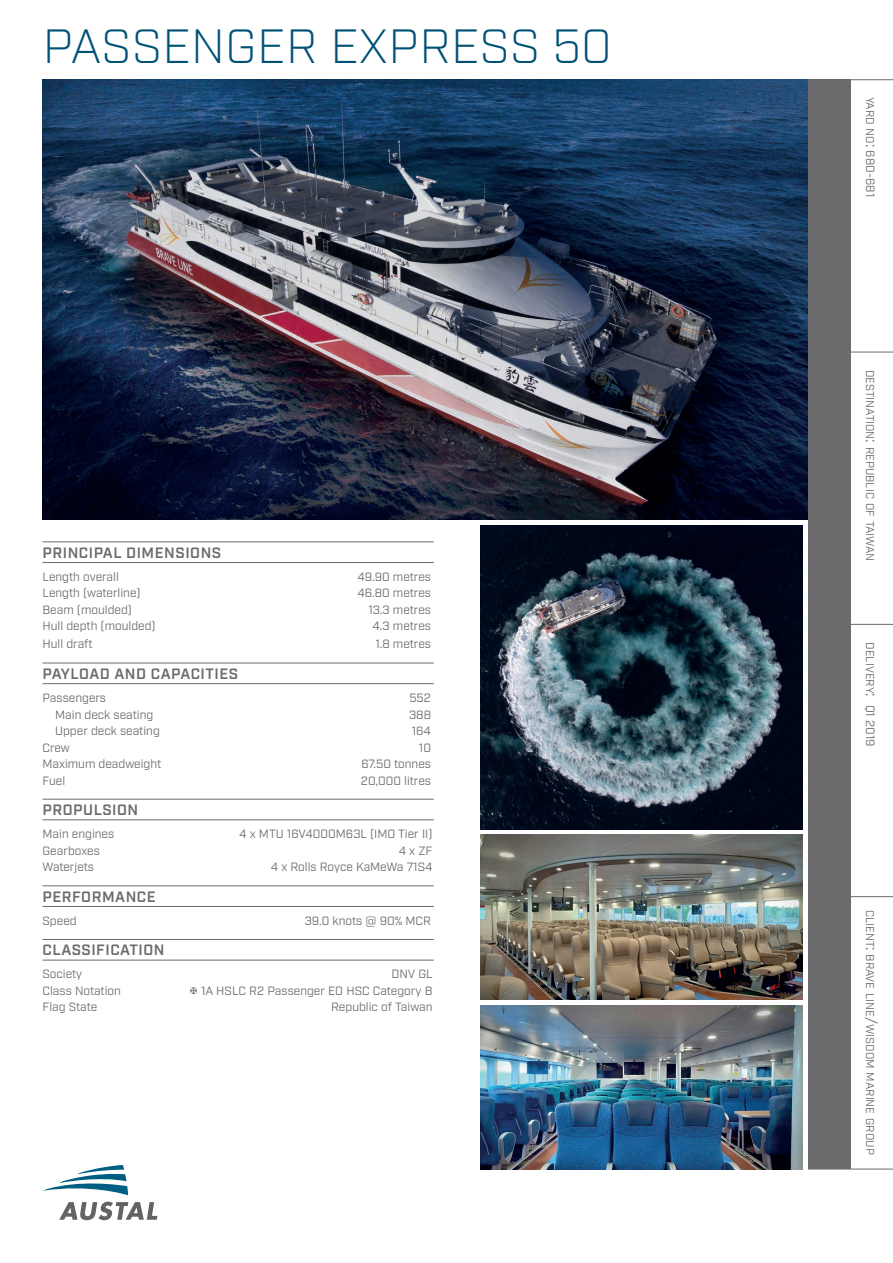
<style>
.page{position:relative;width:893px;height:1263px;background:#fff}
.page>*{position:absolute;margin:0;border:0;box-sizing:border-box;transform-origin:0 0}
.t1{font:300 48px "Industry";letter-spacing:.01em;color:#005176}
.t2{font:600 15px "Industry";letter-spacing:.035em;color:#6b6b6e}
.t3{font:12px "Industry";color:#6b6b6e}
.t4{font:12px "Industry";color:#6b6b6e}
.t5{font:11.25px "Industry";color:#6b6b6e}
.s1{font-size:11.25px}
.s2{font-size:15px}
.s3{font-size:12px}
</style>
<div class="page">
<div style="left:808px;top:80px;width:42px;height:1089px;background:#6b6b6e"></div>
<hr style="left:850px;top:896px;width:43px;height:1px;background:#6b6b6e">
<hr style="left:850px;top:624px;width:43px;height:1px;background:#6b6b6e">
<hr style="left:808px;top:79px;width:85px;height:1px;background:#6b6b6e">
<hr style="left:808px;top:352px;width:85px;height:1px;background:#6b6b6e">
<hr style="left:808px;top:1169px;width:85px;height:1px;background:#6b6b6e">
<hr style="left:43px;top:542px;width:391px;height:1px;background:#6b6b6e">
<hr style="left:43px;top:562px;width:391px;height:1px;background:#6b6b6e">
<hr style="left:43px;top:663px;width:391px;height:1px;background:#6b6b6e">
<hr style="left:43px;top:683px;width:391px;height:1px;background:#6b6b6e">
<hr style="left:43px;top:799px;width:391px;height:1px;background:#6b6b6e">
<hr style="left:43px;top:819px;width:391px;height:1px;background:#6b6b6e">
<hr style="left:43px;top:885px;width:391px;height:1px;background:#6b6b6e">
<hr style="left:43px;top:906px;width:391px;height:1px;background:#6b6b6e">
<hr style="left:43px;top:939px;width:391px;height:1px;background:#6b6b6e">
<hr style="left:43px;top:960px;width:391px;height:1px;background:#6b6b6e">
<img style="left:43px;top:79px;width:765px;height:441px">
<svg style="left:43px;top:1165px;width:85px;height:30px"></svg>
<svg style="left:59px;top:1201px;width:98px;height:19px"></svg>
<img style="left:480px;top:525px;width:322px;height:304px">
<img style="left:481px;top:835px;width:321px;height:164px">
<img style="left:481px;top:1005px;width:321px;height:164px">
<h1 class="t1" style="left:43px;top:18px;width:571px">PASSENGER EXPRESS 50</h1>
<p class="t2" style="left:43px;top:544px;width:180px">PRINCIPAL DIMENSIONS</p>
<p class="t3" style="left:43px;top:570px;width:78px">Length overall</p>
<p class="t3" style="left:357px;top:570px;width:75px">49.90 metres</p>
<p class="t3" style="left:43px;top:586px;width:100px">Length (waterline)</p>
<p class="t3" style="left:357px;top:586px;width:75px">46.80 metres</p>
<p class="t3" style="left:43px;top:603px;width:91px">Beam (moulded)</p>
<p class="t3" style="left:368px;top:603px;width:64px">13.3 metres</p>
<p class="t3" style="left:43px;top:619px;width:115px">Hull depth (moulded)</p>
<p class="t3" style="left:373px;top:619px;width:60px">4.3 metres</p>
<p class="t3" style="left:43px;top:637px;width:52px">Hull draft</p>
<p class="t3" style="left:375px;top:637px;width:57px">1.8 metres</p>
<p class="t2" style="left:43px;top:665px;width:197px">PAYLOAD AND CAPACITIES</p>
<p class="t3" style="left:43px;top:691px;width:65px">Passengers</p>
<p class="t3" style="left:409px;top:691px;width:23px">552</p>
<p class="t3" style="left:55px;top:707px;width:100px">Main deck seating</p>
<p class="t3" style="left:409px;top:707px;width:24px">388</p>
<p class="t3" style="left:55px;top:724px;width:106px">Upper deck seating</p>
<p class="t3" style="left:412px;top:724px;width:21px">164</p>
<p class="t3" style="left:43px;top:740px;width:29px">Crew</p>
<p class="t3" style="left:419px;top:740px;width:14px">10</p>
<p class="t3" style="left:43px;top:757px;width:120px">Maximum deadweight</p>
<p class="t3" style="left:361px;top:757px;width:71px">67.50 tonnes</p>
<p class="t3" style="left:43px;top:773px;width:24px">Fuel</p>
<p class="t3" style="left:361px;top:773px;width:72px">20,000 litres</p>
<p class="t2" style="left:43px;top:801px;width:97px">PROPULSION</p>
<p class="t3" style="left:43px;top:827px;width:73px">Main engines</p>
<p class="t3" style="left:239px;top:827px;width:195px">4 x MTU 16V4000M63L (IMO Tier II)</p>
<p class="t3" style="left:43px;top:843px;width:59px">Gearboxes</p>
<p class="t3" style="left:399px;top:843px;width:35px">4 x ZF</p>
<p class="t3" style="left:43px;top:860px;width:53px">Waterjets</p>
<p class="t3" style="left:271px;top:860px;width:163px">4 x Rolls Royce KaMeWa 71S4</p>
<p class="t2" style="left:43px;top:887px;width:115px">PERFORMANCE</p>
<p class="t3" style="left:43px;top:913px;width:36px">Speed</p>
<p class="t3" style="left:305px;top:913px;width:128px">39.0 knots @ 90% MCR</p>
<p class="t2" style="left:43px;top:941px;width:123px">CLASSIFICATION</p>
<p class="t3" style="left:43px;top:967px;width:41px">Society</p>
<p class="t3" style="left:391px;top:967px;width:43px">DNV GL</p>
<p class="t3" style="left:43px;top:984px;width:80px">Class Notation</p>
<p class="t3" style="left:201px;top:984px;width:233px">1A HSLC R2 Passenger EO HSC Category B</p>
<p class="t3" style="left:43px;top:1000px;width:56px">Flag State</p>
<p class="t3" style="left:331px;top:1000px;width:103px">Republic of Taiwan</p>
<p class="t4" style="left:877px;top:97px;width:102px;rotate:90deg"><span class="s1">yard no</span><span class="s2">:</span> 680-681</p>
<p class="t5" style="left:877px;top:370px;width:192px;rotate:90deg">destination<span class="s2">:</span> republic of taiwan</p>
<p class="t5" style="left:877px;top:642px;width:106px;rotate:90deg">delivery<span class="s2">:</span> <span class="s3">Q1 2019</span></p>
<p class="t5" style="left:877px;top:909px;width:247px;rotate:90deg">client<span class="s2">:</span> brave line<span class="s2">/</span>wisdom marine group</p>
</div>
